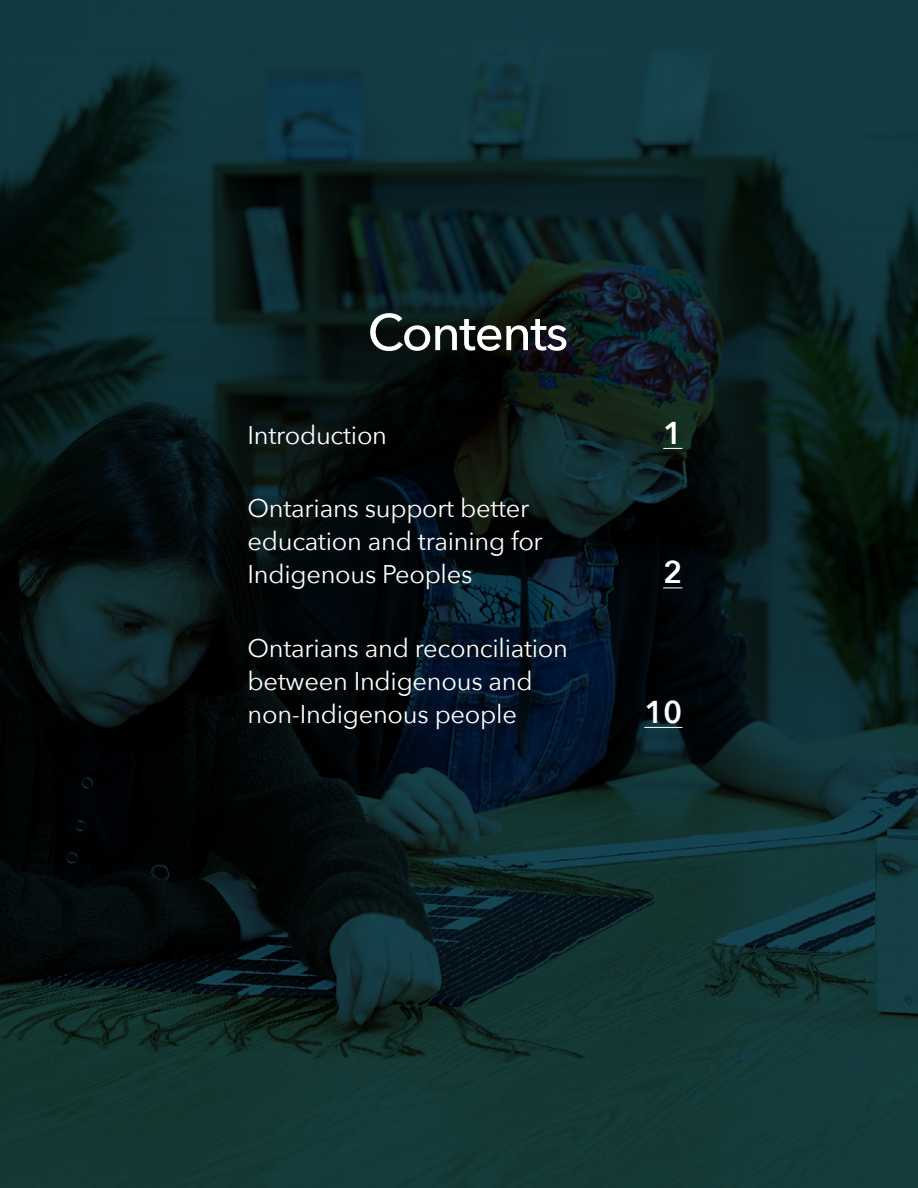
<style>
.page{position:relative;width:918px;height:1188px;background:#fff}
.page>*{position:absolute;margin:0;border:0;box-sizing:border-box;transform-origin:0 0}
.TOC_title{font:500 51px "Avenir Next";letter-spacing:-.03em;color:#fff}
.t1{font:600 31.5px "Avenir Next";color:#fff}
.t2{font:25.5px/33px "Avenir Next";letter-spacing:-.01em;color:#fff}
</style>
<div class="page">
<img style="left:0;top:0;width:918px;height:1188px">
<svg style="left:663px;top:448px;width:19px;height:1px"></svg>
<svg style="left:663px;top:588px;width:19px;height:1px"></svg>
<hr style="left:644px;top:727px;width:38px;height:1px;background:#fff">
<h1 class="TOC_title" style="left:368px;top:289px;width:202px">Contents</h1>
<p class="t2" style="left:247px;top:417px;width:141px">Introduction</p>
<p class="t1" style="left:663px;top:406px;width:21px">1</p>
<p class="t2" style="left:247px;top:491px;width:297px">Ontarians support better education and training for<br>Indigenous Peoples</p>
<p class="t2" style="left:247px;top:630px;width:322px">Ontarians and reconciliation between Indigenous and non-Indigenous people</p>
<p class="t1" style="left:663px;top:545px;width:21px">2</p>
<p class="t1" style="left:644px;top:685px;width:40px">10</p>
</div>
